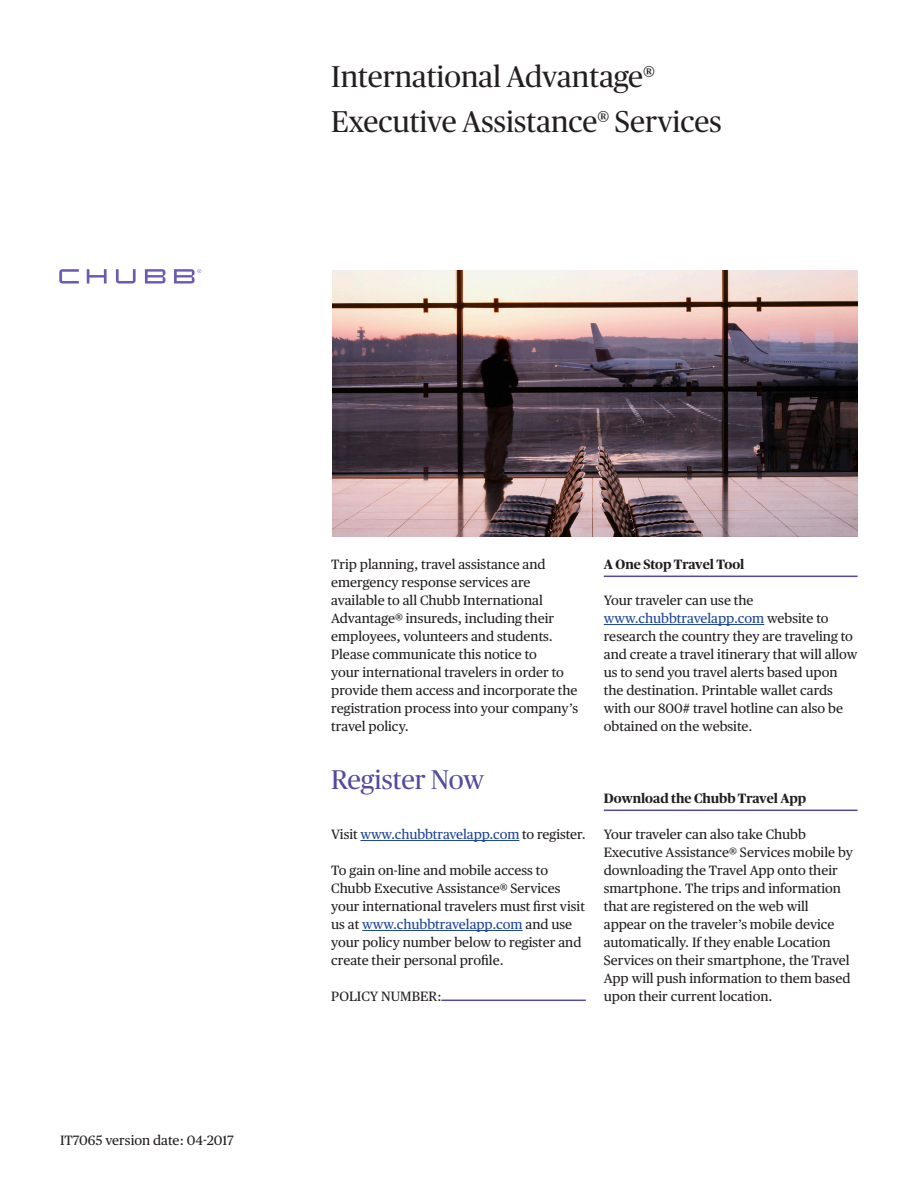
<style>
.page{position:relative;width:918px;height:1188px;background:#fff}
.page>*{position:absolute;margin:0;border:0;box-sizing:border-box;transform-origin:0 0}
.Section_Header{font:30px "Chubb Publico";color:#231f20}
.Section_Header-2{font:27px "Chubb Publico";color:#534a9f}
.Body_Copy_Black{font:13.5px/18px "Chubb Publico Text";color:#231f20}
.Section_Sub_Head{font:13.5px/18px "Chubb Publico Text";color:#231f20}
.Headings_Violet_Rule{font:700 13.5px "Chubb Publico";color:#231f20}
.Body_Copy_Black-2{font:13.5px "Chubb Publico Text";letter-spacing:-.005em;color:#1d449b}
.s1{color:#231f20}
.s2{color:#1d449b}
</style>
<div class="page">
<hr style="left:360px;top:840px;width:159px;height:1px;background:#1d449b">
<hr style="left:362px;top:930px;width:161px;height:1px;background:#1d449b">
<img style="left:333px;top:270px;width:525px;height:266px">
<hr style="left:604px;top:576px;width:254px;height:1px;background:#534a9f">
<hr style="left:604px;top:624px;width:160px;height:1px;background:#1d449b">
<hr style="left:604px;top:810px;width:254px;height:1px;background:#534a9f">
<hr style="left:441px;top:1000px;width:145px;height:1px;background:#534a9f">
<svg style="left:59px;top:269px;width:142px;height:15px"></svg>
<p class="Section_Header" style="left:331px;top:56px;width:325px">International Advantage®</p>
<p class="Section_Header" style="left:331px;top:101px;width:392px">Executive Assistance® Services</p>
<p class="Body_Copy_Black" style="left:60px;top:1130px;width:175px">IT7065 version date: 04-2017</p>
<p class="Section_Sub_Head" style="left:331px;top:554px;width:248px">Trip planning, travel assistance and emergency response services are available to all Chubb International Advantage® insureds, including their employees, volunteers and students.<br>Please communicate this notice to<br>your international travelers in order to provide them access and incorporate the registration process into your company’s travel policy.</p>
<p class="Section_Header-2" style="left:331px;top:761px;width:154px">Register Now</p>
<p class="Body_Copy_Black-2" style="left:331px;top:824px;width:256px"><span class="s1">Visit</span> www.chubbtravelapp.com <span class="s1">to register.</span></p>
<p class="Body_Copy_Black" style="left:331px;top:860px;width:255px">To gain on-line and mobile access to Chubb Executive Assistance® Services your international travelers must first visit us at <span class="s2">www.chubbtravelapp.com</span> and use your policy number below to register and create their personal profile.</p>
<p class="Body_Copy_Black" style="left:331px;top:986px;width:112px">POLICY NUMBER:</p>
<p class="Headings_Violet_Rule" style="left:604px;top:554px;width:142px">A One Stop Travel Tool</p>
<p class="Body_Copy_Black" style="left:604px;top:590px;width:255px">Your traveler can use the <span class="s2">www.chubbtravelapp.com</span> website to research the country they are traveling to and create a travel itinerary that will allow us to send you travel alerts based upon the destination. Printable wallet cards with our 800# travel hotline can also be obtained on the website.</p>
<p class="Headings_Violet_Rule" style="left:604px;top:788px;width:204px">Download the Chubb Travel App</p>
<p class="Body_Copy_Black" style="left:604px;top:824px;width:251px">Your traveler can also take Chubb Executive Assistance® Services mobile by downloading the Travel App onto their smartphone. The trips and information that are registered on the web will appear on the traveler’s mobile device automatically. If they enable Location Services on their smartphone, the Travel App will push information to them based upon their current location.</p>
</div>
